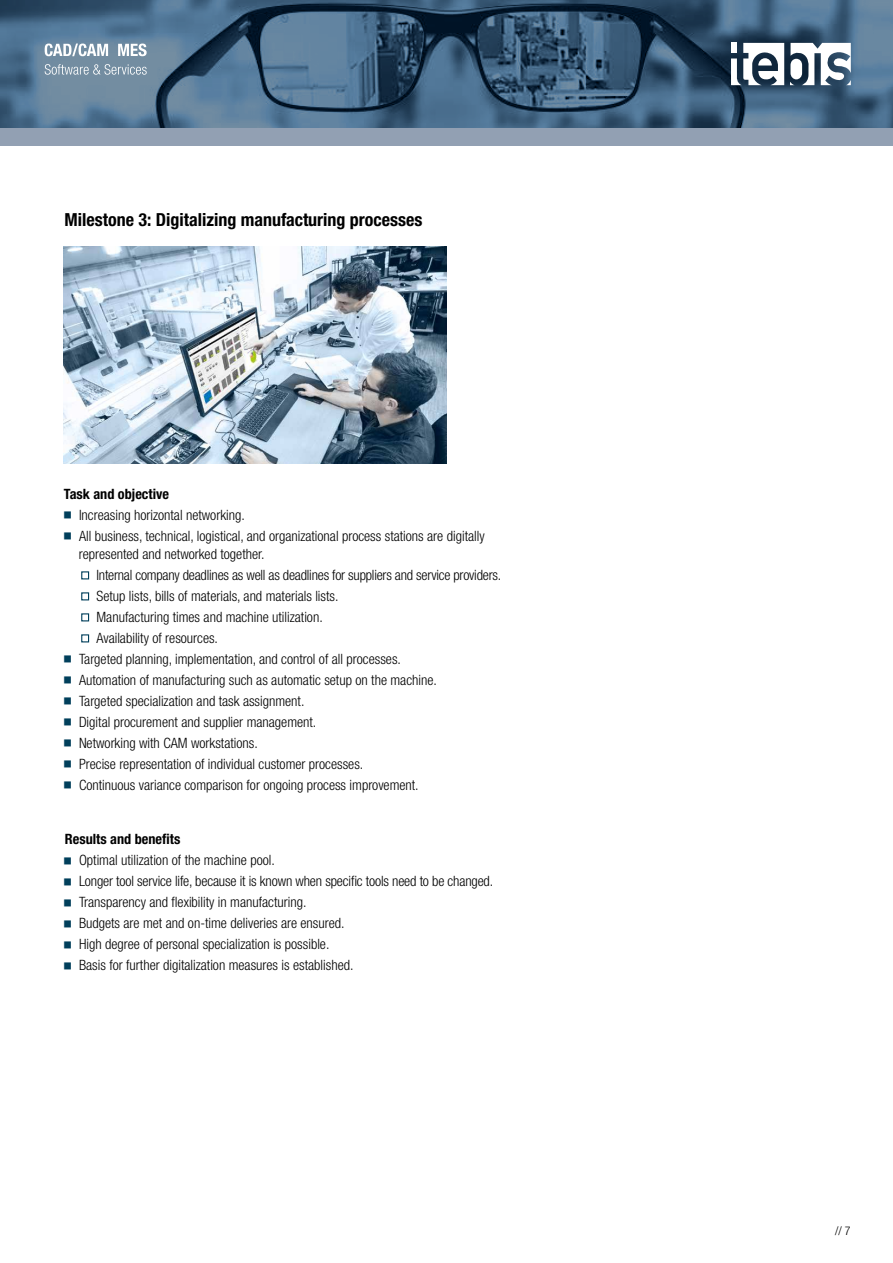
<style>
.page{position:relative;width:893px;height:1263px;background:#fff}
.page>*{position:absolute;margin:0;border:0;box-sizing:border-box;transform-origin:0 0}
.t1{font:700 condensed 18px "Helvetica Neue LT Std";color:#000}
.t2{font:300 condensed 14.25px/18px "Helvetica Neue LT Std";color:#000}
.t3{font:700 condensed 14.25px "Helvetica Neue LT Std";color:#000}
.t4{font:300 condensed 12px "Helvetica Neue LT Std";color:#000}
.s1{font-family:"Minion Pro";font-weight:400;font-stretch:normal;font-size:24px;color:#003f5b}
</style>
<div class="page">
<img style="left:64px;top:247px;width:382px;height:216px">
<svg style="left:0;top:0;width:893px;height:129px;background:#43637e"></svg>
<div style="left:0;top:129px;width:893px;height:17px;background:#92a0b3"></div>
<svg style="left:731px;top:43px;width:53px;height:42px"></svg>
<svg style="left:790px;top:43px;width:61px;height:42px"></svg>
<svg style="left:45px;top:44px;width:63px;height:12px"></svg>
<svg style="left:118px;top:44px;width:29px;height:12px"></svg>
<svg style="left:45px;top:64px;width:102px;height:11px"></svg>
<p class="t1" style="left:65px;top:209px;width:359px">Milestone 3: Digitalizing manufacturing processes</p>
<p class="t3" style="left:64px;top:485px;width:107px">Task and objective</p>
<p class="t2" style="left:63px;top:506px;width:184px"><span class="s1">■</span> Increasing horizontal networking.</p>
<p class="t2" style="left:79px;top:527px;width:407px;text-indent:-16px"><span class="s1">■</span> All business, technical, logistical, and organizational process stations are digitally represented and networked together.</p>
<p class="t2" style="left:80px;top:566px;width:422px"><span class="s1">■</span> Internal company deadlines as well as deadlines for suppliers and service providers.</p>
<p class="t2" style="left:80px;top:587px;width:260px"><span class="s1">■</span> Setup lists, bills of materials, and materials lists.</p>
<p class="t2" style="left:80px;top:608px;width:244px"><span class="s1">■</span> Manufacturing times and machine utilization.</p>
<p class="t2" style="left:80px;top:629px;width:139px"><span class="s1">■</span> Availability of resources.</p>
<p class="t2" style="left:63px;top:650px;width:340px"><span class="s1">■</span> Targeted planning, implementation, and control of all processes.</p>
<p class="t2" style="left:63px;top:671px;width:376px"><span class="s1">■</span> Automation of manufacturing such as automatic setup on the machine.</p>
<p class="t2" style="left:63px;top:692px;width:243px"><span class="s1">■</span> Targeted specialization and task assignment.</p>
<p class="t2" style="left:63px;top:713px;width:255px"><span class="s1">■</span> Digital procurement and supplier management.</p>
<p class="t2" style="left:63px;top:734px;width:197px"><span class="s1">■</span> Networking with CAM workstations.</p>
<p class="t2" style="left:63px;top:755px;width:302px"><span class="s1">■</span> Precise representation of individual customer processes.</p>
<p class="t2" style="left:63px;top:776px;width:357px"><span class="s1">■</span> Continuous variance comparison for ongoing process improvement.</p>
<p class="t3" style="left:65px;top:830px;width:117px">Results and benefits</p>
<p class="t2" style="left:63px;top:851px;width:214px"><span class="s1">■</span> Optimal utilization of the machine pool.</p>
<p class="t2" style="left:63px;top:872px;width:432px"><span class="s1">■</span> Longer tool service life, because it is known when specific tools need to be changed.</p>
<p class="t2" style="left:63px;top:893px;width:245px"><span class="s1">■</span> Transparency and flexibility in manufacturing.</p>
<p class="t2" style="left:63px;top:914px;width:283px"><span class="s1">■</span> Budgets are met and on-time deliveries are ensured.</p>
<p class="t2" style="left:63px;top:935px;width:268px"><span class="s1">■</span> High degree of personal specialization is possible.</p>
<p class="t2" style="left:63px;top:956px;width:292px"><span class="s1">■</span> Basis for further digitalization measures is established.</p>
<p class="t4" style="left:835px;top:1224px;width:17px">// 7</p>
</div>
